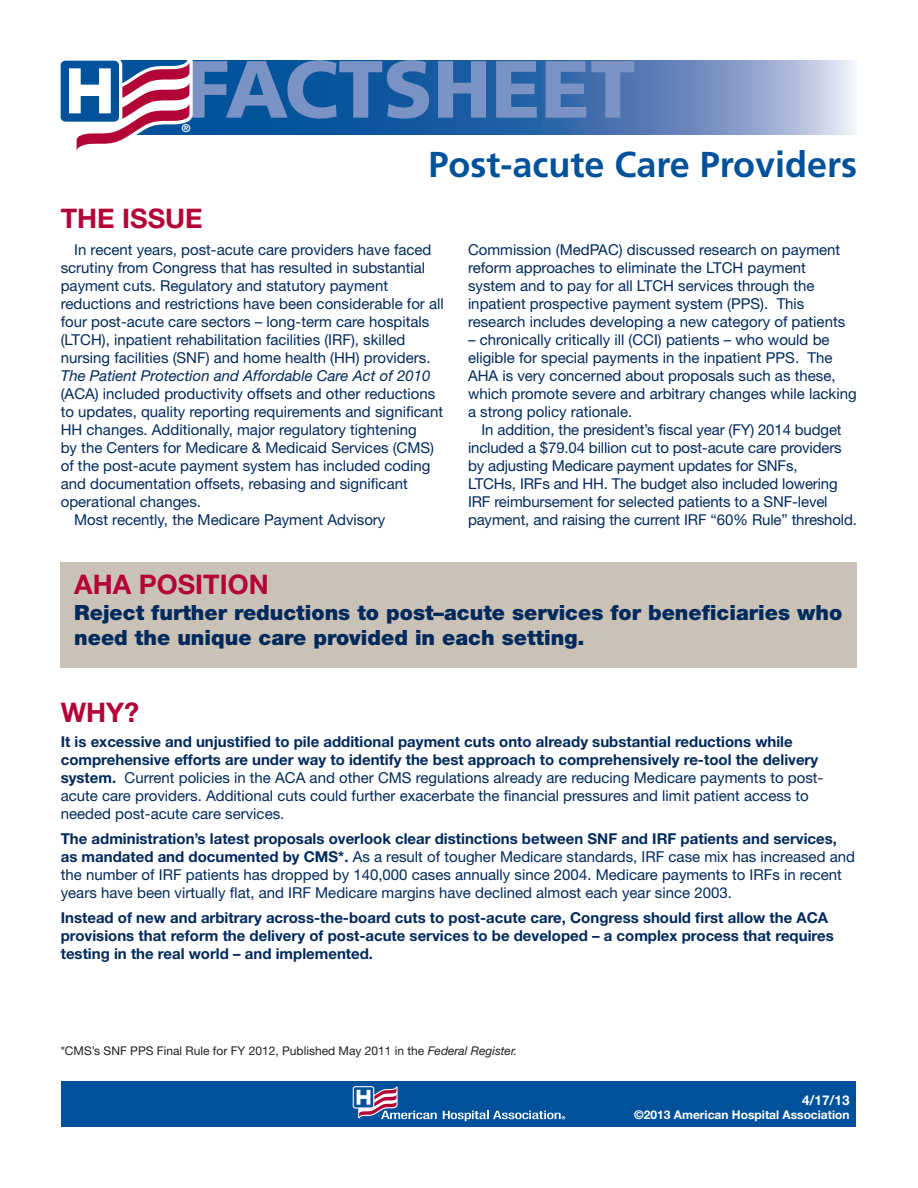
<style>
.page{position:relative;width:918px;height:1188px;background:#fff}
.page>*{position:absolute;margin:0;border:0;box-sizing:border-box;transform-origin:0 0}
.t1{font:900 81px "Frutiger";color:#7a92c4}
.t2{font:700 36px "Frutiger";color:#01529a}
.t3{font:700 27px "Helvetica Neue LT Std";color:#b30437}
.t4{font:900 21px/25.2px "Helvetica Neue LT Std";color:#00295c}
.t5{font:15px/18px "Helvetica Neue LT Std";color:#00295c}
.t6{font:700 15px/18px "Helvetica Neue LT Std";color:#00295c}
.t7{font:700 13.5px "Helvetica Neue LT Std";color:#fff}
.t8{font:12px "Helvetica Neue LT Std";color:#231f20}
.t9{font:700 12px "Helvetica Neue LT Std";color:#fff}
.t10{font:700 10.8px "Helvetica Neue LT Std";color:#fff}
.s1{font-style:italic}
.s2{font-weight:700}
</style>
<div class="page">
<svg style="left:193px;top:61px;width:661px;height:74px;background:#4174b0"></svg>
<div style="left:62px;top:1081px;width:794px;height:45px;background:#01529a"></div>
<svg style="left:353px;top:1086px;width:84px;height:33px"></svg>
<svg style="left:443px;top:1111px;width:122px;height:10px"></svg>
<div style="left:61px;top:562px;width:796px;height:105px;background:#cbc2b7"></div>
<svg style="left:60px;top:60px;width:133px;height:91px"></svg>
<p class="t1" style="left:185px;top:40px;width:452px">FACTSHEET</p>
<p class="t2" style="left:428px;top:143px;width:430px">Post-acute Care Providers</p>
<p class="t10" style="left:182px;top:121px;width:10px">®</p>
<p class="t3" style="left:61px;top:201px;width:144px">THE ISSUE</p>
<p class="t5" style="left:61px;top:240px;width:385px;text-indent:14px">In recent years, post-acute care providers have faced scrutiny from Congress that has resulted in substantial payment cuts. Regulatory and statutory payment reductions and restrictions have been considerable for all four post-acute care sectors – long-term care hospitals (LTCH), inpatient rehabilitation facilities (IRF), skilled nursing facilities (SNF) and home health (HH) providers.<br><span class="s1">The Patient Protection and Affordable Care Act of 2010 </span>(ACA) included productivity offsets and other reductions to updates, quality reporting requirements and significant HH changes. Additionally, major regulatory tightening<br>by the Centers for Medicare &amp; Medicaid Services (CMS) of the post-acute payment system has included coding and documentation offsets, rebasing and significant operational changes.</p>
<p class="t5" style="left:74px;top:510px;width:313px">Most recently, the Medicare Payment Advisory</p>
<p class="t5" style="left:468px;top:240px;width:379px">Commission (MedPAC) discussed research on payment reform approaches to eliminate the LTCH payment system and to pay for all LTCH services through the inpatient prospective payment system (PPS). This research includes developing a new category of patients</p>
<p class="t5" style="left:468px;top:330px;width:390px">– chronically critically ill (CCI) patients – who would be eligible for special payments in the inpatient PPS. The AHA is very concerned about proposals such as these, which promote severe and arbitrary changes while lacking a strong policy rationale.</p>
<p class="t5" style="left:468px;top:420px;width:391px;text-indent:14px">In addition, the president’s fiscal year (FY) 2014 budget included a $79.04 billion cut to post-acute care providers by adjusting Medicare payment updates for SNFs,<br>LTCHs, IRFs and HH. The budget also included lowering IRF reimbursement for selected patients to a SNF-level payment, and raising the current IRF “60% Rule” threshold.</p>
<p class="t3" style="left:74px;top:568px;width:196px">AHA POSITION</p>
<p class="t4" style="left:74px;top:599px;width:769px">Reject further reductions to post–acute services for beneficiaries who need the unique care provided in each setting.</p>
<p class="t3" style="left:61px;top:696px;width:80px">WHY?</p>
<p class="t5" style="left:61px;top:733px;width:764px"><span class="s2">It is excessive and unjustified to pile additional payment cuts onto already substantial reductions while comprehensive efforts are under way to identify the best approach to comprehensively re-tool the delivery system.</span> Current policies in the ACA and other CMS regulations already are reducing Medicare payments to post&shy;acute care providers. Additional cuts could further exacerbate the financial pressures and limit patient access to needed post-acute care services.</p>
<p class="t5" style="left:61px;top:829px;width:796px"><span class="s2">The administration’s latest proposals overlook clear distinctions between SNF and IRF patients and services, as mandated and documented by CMS*.</span> As a result of tougher Medicare standards, IRF case mix has increased and the number of IRF patients has dropped by 140,000 cases annually since 2004. Medicare payments to IRFs in recent years have been virtually flat, and IRF Medicare margins have declined almost each year since 2003.</p>
<p class="t6" style="left:61px;top:908px;width:775px">Instead of new and arbitrary across-the-board cuts to post-acute care, Congress should first allow the ACA provisions that reform the delivery of post-acute services to be developed – a complex process that requires testing in the real world – and implemented.</p>
<p class="t8" style="left:61px;top:1044px;width:458px">*CMS’s SNF PPS Final Rule for FY 2012, Published May 2011 in the <span class="s1">Federal Register.</span></p>
<p class="t7" style="left:802px;top:1091px;width:49px">4/17/13</p>
<p class="t9" style="left:634px;top:1107px;width:217px">©2013 American Hospital Association</p>
</div>
